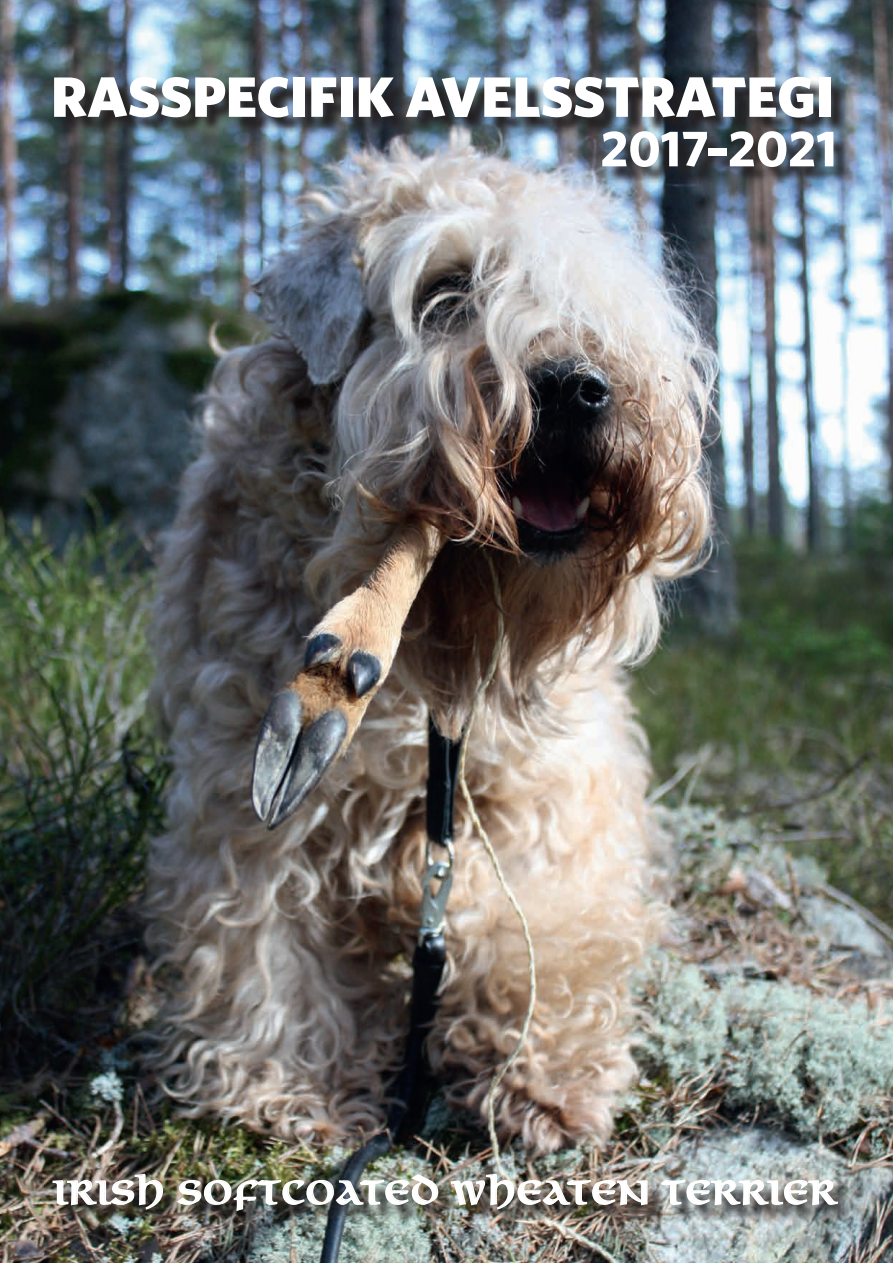
<style>
.page{position:relative;width:893px;height:1263px;background:#fff}
.page>*{position:absolute;margin:0;border:0;box-sizing:border-box;transform-origin:0 0}
.t1{font:900 57px "Whitney";color:#fff}
.t2{font:700 51px "Whitney";color:#fff}
.t3{font:49.5px "Omnia";color:#fff;scale:.88 1}
</style>
<div class="page">
<img style="left:0;top:0;width:893px;height:1263px">
<img style="left:56px;top:79px;width:796px;height:107px">
<img style="left:56px;top:1177px;width:800px;height:52px">
<img style="left:52px;top:1173px;width:112px;height:37px">
<img style="left:176px;top:1173px;width:263px;height:39px">
<img style="left:450px;top:1173px;width:198px;height:37px">
<svg style="left:660px;top:1179px;width:179px;height:27px"></svg>
<p class="t1" style="left:51px;top:59px;width:784px">RASSPECIFIK AVELSSTRATEGI</p>
<p class="t2" style="left:600px;top:114px;width:238px">2017–2021</p>
<p class="t3" style="left:53px;top:1171px;width:892px">IRISH SOFTCOATED WHEATEN TERRIER</p>
</div>
